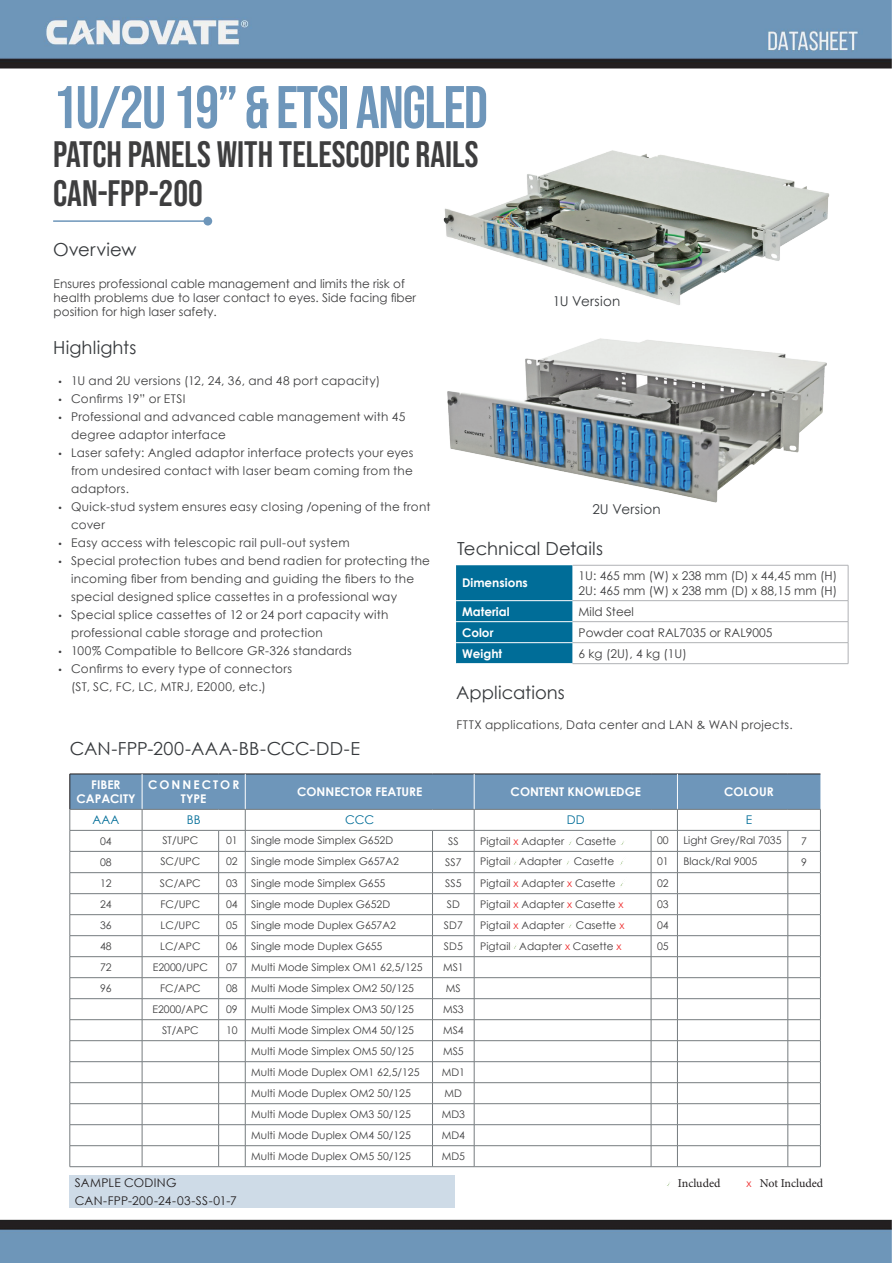
<style>
.page{position:relative;width:893px;height:1263px;background:#fff}
.page>*{position:absolute;margin:0;border:0;box-sizing:border-box;transform-origin:0 0}
.t1{font:60px "Bebas Neue";letter-spacing:-.025em;color:#6e96ba}
.t2{font:36.75px "Bebas Neue";color:#3e3e3f}
.t3{font:18px "Century Gothic";letter-spacing:.005em;color:#36393c}
.t4{font:13.5px "Century Gothic";letter-spacing:.02em;color:#36393c}
.t5{font:12px/18px "Century Gothic";letter-spacing:.015em;color:#3e3e3f}
.t6{font:700 12px/14.4px "Century Gothic";color:#fff;text-align:center}
.t7{font:12px/18px "Century Gothic";letter-spacing:.02em;color:#231f20}
.t8{font:12px "Minion Pro";letter-spacing:-.005em;color:#231f20}
.t9{font:700 12px/14.4px "Century Gothic";letter-spacing:.17em;color:#fff;text-align:center}
.t10{font:12px "Century Gothic";color:#006d98}
.t11{font:10.5px "Century Gothic";color:#3e3e3f}
.s1{font-family:"Myriad Pro"}
.s2{color:#ee2d2e}
.s3{font-family:"Century Gothic";font-size:10.5px;color:#ee2d2e}
</style>
<div class="page">
<img style="left:0;top:0;width:891px;height:1263px">
<h1 class="t1" style="left:53px;top:73px;width:436px">1U/2U 19” &amp; ETSI ANGLED</h1>
<h2 class="t2" style="left:53px;top:133px;width:427px">PATCH PANELS WITH TELESCOPIC RAILS</h2>
<h2 class="t2" style="left:53px;top:172px;width:151px">CAN-FPP-200</h2>
<h3 class="t3" style="left:53px;top:237px;width:85px">Overview</h3>
<p class="t5" style="left:54px;top:276px;width:364px;line-height:14.4px">Ensures professional cable management and limits the risk of health problems due to laser contact to eyes. Side facing fiber position for high laser safety.</p>
<h3 class="t3" style="left:53px;top:335px;width:85px">Highlights</h3>
<p class="t5" style="left:58px;top:371px;width:323px"><span class="s1">•</span> 1U and 2U versions (12, 24, 36, and 48 port capacity)</p>
<p class="t5" style="left:58px;top:389px;width:129px"><span class="s1">•</span> Confirms 19” or ETSI</p>
<p class="t5" style="left:71px;top:407px;width:336px;text-indent:-13px"><span class="s1">•</span> Professional and advanced cable management with 45 degree adaptor interface</p>
<p class="t5" style="left:71px;top:443px;width:344px;text-align:justify;text-indent:-13px"><span class="s1">•</span> Laser safety: Angled adaptor interface protects your eyes from undesired contact with laser beam coming from the adaptors.</p>
<p class="t5" style="left:71px;top:497px;width:361px;text-indent:-13px"><span class="s1">•</span> Quick-stud system ensures easy closing /opening of the front cover</p>
<p class="t5" style="left:58px;top:533px;width:293px"><span class="s1">•</span> Easy access with telescopic rail pull-out system</p>
<p class="t5" style="left:71px;top:551px;width:360px;text-indent:-13px"><span class="s1">•</span> Special protection tubes and bend radien for protecting the incoming fiber from bending and guiding the fibers to the special designed splice cassettes in a professional way</p>
<p class="t5" style="left:71px;top:605px;width:319px;text-indent:-13px"><span class="s1">•</span> Special splice cassettes of 12 or 24 port capacity with professional cable storage and protection</p>
<p class="t5" style="left:58px;top:641px;width:295px"><span class="s1">•</span> 100% Compatible to Bellcore GR-326 standards</p>
<p class="t5" style="left:71px;top:659px;width:222px;text-indent:-13px"><span class="s1">•</span> Confirms to every type of connectors (ST, SC, FC, LC, MTRJ, E2000, etc.)</p>
<h3 class="t3" style="left:70px;top:735px;width:292px">CAN-FPP-200-AAA-BB-CCC-DD-E</h3>
<p class="t4" style="left:553px;top:292px;width:69px">1U Version</p>
<p class="t4" style="left:592px;top:500px;width:70px">2U Version</p>
<h3 class="t3" style="left:457px;top:535px;width:147px">Technical Details</h3>
<p class="t6" style="left:462px;top:575px;width:67px">Dimensions</p>
<p class="t5" style="left:579px;top:568px;width:260px;line-height:14.4px">1U: 465 mm (W) x 238 mm (D) x 44,45 mm (H)<br>2U: 465 mm (W) x 238 mm (D) x 88,15 mm (H)</p>
<p class="t6" style="left:462px;top:604px;width:49px">Material</p>
<p class="t5" style="left:579px;top:602px;width:57px">Mild Steel</p>
<p class="t6" style="left:462px;top:625px;width:33px">Color</p>
<p class="t5" style="left:579px;top:623px;width:195px">Powder coat RAL7035 or RAL9005</p>
<p class="t6" style="left:462px;top:646px;width:42px">Weight</p>
<p class="t5" style="left:579px;top:644px;width:110px">6 kg (2U), 4 kg (1U)</p>
<h3 class="t3" style="left:456px;top:680px;width:110px">Applications</h3>
<p class="t5" style="left:457px;top:715px;width:338px">FTTX applications, Data center and LAN &amp; WAN projects.</p>
<p class="t6" style="left:76px;top:777px;width:61px">FIBER<br>CAPACITY</p>
<p class="t9" style="left:148px;top:777px;width:93px">CONNECTOR<br>TYPE</p>
<p class="t6" style="left:297px;top:784px;width:127px">CONNECTOR FEATURE</p>
<p class="t6" style="left:511px;top:784px;width:132px">CONTENT KNOWLEDGE</p>
<p class="t6" style="left:724px;top:784px;width:51px">COLOUR</p>
<p class="t10" style="left:93px;top:812px;width:28px">AAA</p>
<p class="t10" style="left:187px;top:812px;width:15px">BB</p>
<p class="t10" style="left:345px;top:812px;width:31px">CCC</p>
<p class="t10" style="left:567px;top:812px;width:19px">DD</p>
<p class="t10" style="left:746px;top:812px;width:8px">E</p>
<p class="t11" style="left:100px;top:834px;width:13px">04</p>
<p class="t11" style="left:162px;top:833px;width:37px">ST/UPC</p>
<p class="t11" style="left:226px;top:833px;width:13px">01</p>
<p class="t11" style="left:251px;top:833px;width:143px">Single mode Simplex G652D</p>
<p class="t11" style="left:448px;top:834px;width:12px">SS</p>
<p class="t11" style="left:480px;top:834px;width:138px">Pigtail <span class="s2">x</span> Adapter Casette</p>
<p class="t11" style="left:657px;top:833px;width:13px">00</p>
<p class="t11" style="left:683px;top:833px;width:100px">Light Grey/Ral 7035</p>
<p class="t11" style="left:801px;top:834px;width:7px">7</p>
<p class="t11" style="left:100px;top:855px;width:13px">08</p>
<p class="t11" style="left:160px;top:854px;width:41px">SC/UPC</p>
<p class="t11" style="left:226px;top:854px;width:13px">02</p>
<p class="t11" style="left:251px;top:854px;width:149px">Single mode Simplex G657A2</p>
<p class="t11" style="left:445px;top:855px;width:18px">SS7</p>
<p class="t11" style="left:480px;top:854px;width:136px">Pigtail Adapter Casette</p>
<p class="t11" style="left:657px;top:854px;width:13px">01</p>
<p class="t11" style="left:683px;top:854px;width:75px">Black/Ral 9005</p>
<p class="t11" style="left:801px;top:855px;width:7px">9</p>
<p class="t11" style="left:100px;top:876px;width:13px">12</p>
<p class="t11" style="left:160px;top:875px;width:42px">SC/APC</p>
<p class="t11" style="left:226px;top:875px;width:13px">03</p>
<p class="t11" style="left:251px;top:875px;width:136px">Single mode Simplex G655</p>
<p class="t11" style="left:445px;top:876px;width:18px">SS5</p>
<p class="t11" style="left:480px;top:875px;width:137px">Pigtail <span class="s2">x</span> Adapter <span class="s2">x</span> Casette</p>
<p class="t11" style="left:657px;top:875px;width:13px">02</p>
<p class="t11" style="left:100px;top:897px;width:13px">24</p>
<p class="t11" style="left:160px;top:896px;width:41px">FC/UPC</p>
<p class="t11" style="left:226px;top:896px;width:13px">04</p>
<p class="t11" style="left:251px;top:896px;width:140px">Single mode Duplex G652D</p>
<p class="t11" style="left:447px;top:897px;width:15px">SD</p>
<p class="t11" style="left:480px;top:896px;width:145px">Pigtail <span class="s2">x</span> Adapter <span class="s2">x</span> Casette <span class="s2">x</span></p>
<p class="t11" style="left:657px;top:896px;width:13px">03</p>
<p class="t11" style="left:100px;top:918px;width:13px">36</p>
<p class="t11" style="left:161px;top:917px;width:41px">LC/UPC</p>
<p class="t11" style="left:226px;top:917px;width:13px">05</p>
<p class="t11" style="left:251px;top:917px;width:146px">Single mode Duplex G657A2</p>
<p class="t11" style="left:444px;top:918px;width:20px">SD7</p>
<p class="t11" style="left:480px;top:917px;width:146px">Pigtail <span class="s2">x</span> Adapter Casette <span class="s2">x</span></p>
<p class="t11" style="left:657px;top:917px;width:13px">04</p>
<p class="t11" style="left:100px;top:939px;width:13px">48</p>
<p class="t11" style="left:160px;top:938px;width:42px">LC/APC</p>
<p class="t11" style="left:226px;top:938px;width:13px">06</p>
<p class="t11" style="left:251px;top:938px;width:133px">Single mode Duplex G655</p>
<p class="t11" style="left:444px;top:939px;width:20px">SD5</p>
<p class="t11" style="left:480px;top:938px;width:143px">Pigtail Adapter <span class="s2">x</span> Casette <span class="s2">x</span></p>
<p class="t11" style="left:657px;top:938px;width:13px">05</p>
<p class="t11" style="left:100px;top:960px;width:13px">72</p>
<p class="t11" style="left:153px;top:959px;width:57px">E2000/UPC</p>
<p class="t11" style="left:226px;top:959px;width:13px">07</p>
<p class="t11" style="left:251px;top:959px;width:173px">Multi Mode Simplex OM1 62,5/125</p>
<p class="t11" style="left:443px;top:960px;width:22px">MS1</p>
<p class="t11" style="left:100px;top:981px;width:13px">96</p>
<p class="t11" style="left:160px;top:980px;width:42px">FC/APC</p>
<p class="t11" style="left:226px;top:980px;width:13px">08</p>
<p class="t11" style="left:251px;top:980px;width:164px">Multi Mode Simplex OM2 50/125</p>
<p class="t11" style="left:446px;top:981px;width:16px">MS</p>
<p class="t11" style="left:152px;top:1001px;width:58px">E2000/APC</p>
<p class="t11" style="left:226px;top:1001px;width:13px">09</p>
<p class="t11" style="left:251px;top:1001px;width:164px">Multi Mode Simplex OM3 50/125</p>
<p class="t11" style="left:443px;top:1002px;width:22px">MS3</p>
<p class="t11" style="left:162px;top:1022px;width:38px">ST/APC</p>
<p class="t11" style="left:226px;top:1022px;width:13px">10</p>
<p class="t11" style="left:251px;top:1022px;width:164px">Multi Mode Simplex OM4 50/125</p>
<p class="t11" style="left:443px;top:1023px;width:22px">MS4</p>
<p class="t11" style="left:251px;top:1043px;width:164px">Multi Mode Simplex OM5 50/125</p>
<p class="t11" style="left:443px;top:1044px;width:22px">MS5</p>
<p class="t11" style="left:251px;top:1064px;width:170px">Multi Mode Duplex OM1 62,5/125</p>
<p class="t11" style="left:442px;top:1065px;width:25px">MD1</p>
<p class="t11" style="left:251px;top:1085px;width:161px">Multi Mode Duplex OM2 50/125</p>
<p class="t11" style="left:445px;top:1086px;width:19px">MD</p>
<p class="t11" style="left:251px;top:1106px;width:161px">Multi Mode Duplex OM3 50/125</p>
<p class="t11" style="left:442px;top:1107px;width:25px">MD3</p>
<p class="t11" style="left:251px;top:1127px;width:161px">Multi Mode Duplex OM4 50/125</p>
<p class="t11" style="left:442px;top:1128px;width:25px">MD4</p>
<p class="t11" style="left:251px;top:1148px;width:161px">Multi Mode Duplex OM5 50/125</p>
<p class="t11" style="left:442px;top:1149px;width:25px">MD5</p>
<p class="t8" style="left:678px;top:1175px;width:44px">Included</p>
<p class="t8" style="left:746px;top:1175px;width:78px"><span class="s3">x</span> Not Included</p>
<p class="t7" style="left:75px;top:1173px;width:164px">SAMPLE CODING<br>CAN-FPP-200-24-03-SS-01-7</p>
</div>
